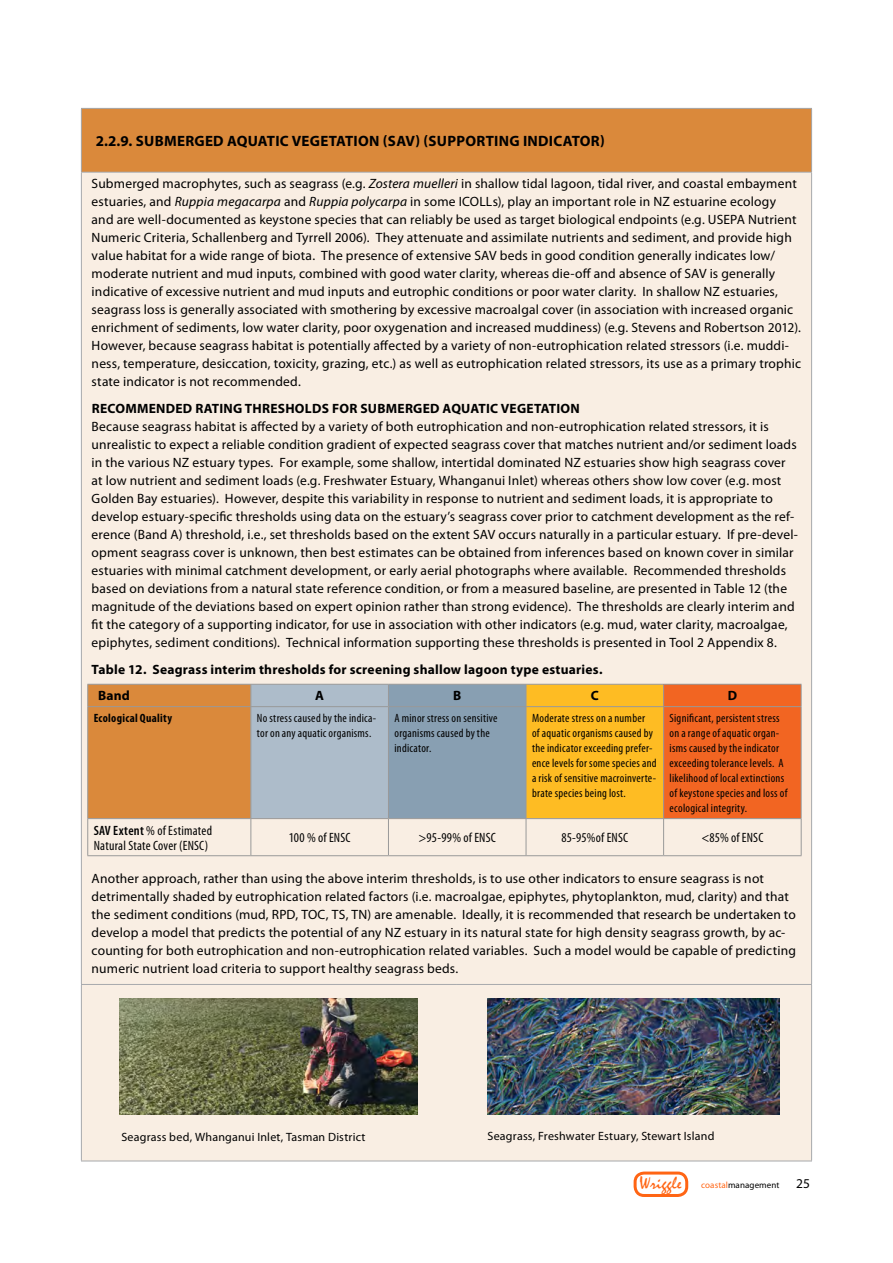
<style>
.page{position:relative;width:893px;height:1263px;background:#fff}
.page>*{position:absolute;margin:0;border:0;box-sizing:border-box;transform-origin:0 0}
.t1{font:700 15px "Myriad Pro";letter-spacing:.02em;color:#000}
.t2{font:13.5px/18px "Myriad Pro";letter-spacing:.015em;color:#000}
.t3{font:700 13.5px/26.8px "Myriad Pro";letter-spacing:.02em;color:#000}
.t4{font:condensed 13.5px/15px "Myriad Pro";letter-spacing:.015em;color:#000}
.t5{font:condensed 12px/15px "Myriad Pro";letter-spacing:.02em;color:#000}
.t6{font:12px "Myriad Pro";letter-spacing:.015em;color:#000}
.t7{font:700 condensed 12px "Myriad Pro";letter-spacing:.025em;color:#000}
.t8{font:9px "Myriad Pro";letter-spacing:.01em;color:#000}
.s1{font-style:italic}
.s2{font-weight:600}
.s3{font-family:"Mistral";font-size:18px;color:#ff6514}
.s4{color:#ff6514}
.s5{font-size:13.5px}
</style>
<div class="page">
<div style="left:634px;top:1171px;width:54px;height:26px;border:3px solid #ff6514;border-radius:9px"></div>
<div style="left:81px;top:108px;width:731px;height:64px;background:#da893b"></div>
<div style="left:82px;top:173px;width:729px;height:987px;background:#f9eee3"></div>
<hr style="left:81px;top:108px;width:375px;height:1px;background:#a7a9ac">
<hr style="left:81px;top:109px;width:1px;height:63px;background:#a7a9ac">
<hr style="left:456px;top:108px;width:356px;height:1px;background:#a7a9ac">
<hr style="left:811px;top:109px;width:1px;height:63px;background:#a7a9ac">
<hr style="left:81px;top:172px;width:375px;height:1px;background:#a7a9ac">
<hr style="left:81px;top:173px;width:1px;height:811px;background:#a7a9ac">
<hr style="left:456px;top:172px;width:356px;height:1px;background:#a7a9ac">
<hr style="left:811px;top:173px;width:1px;height:811px;background:#a7a9ac">
<hr style="left:81px;top:984px;width:375px;height:1px;background:#a7a9ac">
<hr style="left:81px;top:985px;width:1px;height:175px;background:#a7a9ac">
<hr style="left:456px;top:984px;width:356px;height:1px;background:#a7a9ac">
<hr style="left:811px;top:985px;width:1px;height:175px;background:#a7a9ac">
<hr style="left:81px;top:1160px;width:375px;height:1px;background:#a7a9ac">
<hr style="left:456px;top:1160px;width:356px;height:1px;background:#a7a9ac">
<svg style="left:87px;top:684px;width:715px;height:172px;background:#d5ab7f"></svg>
<hr style="left:87px;top:706px;width:164px;height:1px;background:#999">
<hr style="left:87px;top:707px;width:1px;height:111px;background:#999">
<hr style="left:251px;top:706px;width:137px;height:1px;background:#999">
<hr style="left:250px;top:707px;width:1px;height:111px;background:#999">
<hr style="left:388px;top:706px;width:138px;height:1px;background:#999">
<hr style="left:388px;top:707px;width:1px;height:111px;background:#999">
<hr style="left:526px;top:706px;width:138px;height:1px;background:#999">
<hr style="left:526px;top:707px;width:1px;height:111px;background:#999">
<hr style="left:664px;top:706px;width:137px;height:1px;background:#999">
<hr style="left:663px;top:707px;width:1px;height:111px;background:#999">
<hr style="left:801px;top:707px;width:1px;height:111px;background:#999">
<hr style="left:87px;top:818px;width:164px;height:1px;background:#999">
<hr style="left:87px;top:819px;width:1px;height:36px;background:#999">
<hr style="left:251px;top:818px;width:137px;height:1px;background:#999">
<hr style="left:250px;top:819px;width:1px;height:36px;background:#999">
<hr style="left:388px;top:818px;width:138px;height:1px;background:#999">
<hr style="left:388px;top:819px;width:1px;height:36px;background:#999">
<hr style="left:526px;top:818px;width:138px;height:1px;background:#999">
<hr style="left:526px;top:819px;width:1px;height:36px;background:#999">
<hr style="left:664px;top:818px;width:137px;height:1px;background:#999">
<hr style="left:663px;top:819px;width:1px;height:36px;background:#999">
<hr style="left:801px;top:819px;width:1px;height:36px;background:#999">
<hr style="left:87px;top:855px;width:164px;height:1px;background:#999">
<hr style="left:251px;top:855px;width:137px;height:1px;background:#999">
<hr style="left:388px;top:855px;width:138px;height:1px;background:#999">
<hr style="left:526px;top:855px;width:138px;height:1px;background:#999">
<hr style="left:664px;top:855px;width:137px;height:1px;background:#999">
<img style="left:120px;top:998px;width:297px;height:117px">
<img style="left:488px;top:998px;width:292px;height:117px">
<p class="t1" style="left:96px;top:131px;width:70px">2.2.9. SUBMER</p>
<p class="t1" style="left:194px;top:131px;width:67px">GED AQUATIC</p>
<p class="t1" style="left:292px;top:131px;width:38px">VEGETATION</p>
<p class="t1" style="left:383px;top:131px;width:75px">(SAV) (SUPPORTIN</p>
<p class="t1" style="left:509px;top:131px;width:29px">G INDICATOR</p>
<p class="t1" style="left:600px;top:131px;width:6px">)</p>
<p class="t2" style="left:92px;top:175px;width:711px">Submerged macrophytes, such as seagrass (e.g. <span class="s1">Zostera muelleri</span> in shallow tidal lagoon, tidal river, and coastal embayment estuaries, and <span class="s1">Ruppia megacarpa</span> and <span class="s1">Ruppia polycarpa</span> in some ICOLLs), play an important role in NZ estuarine ecology and are well-documented as keystone species that can reliably be used as target biological endpoints (e.g. USEPA Nutrient Numeric Criteria, Schallenberg and Tyrrell 2006). They attenuate and assimilate nutrients and sediment, and provide high value habitat for a wide range of biota. The presence of extensive SAV beds in good condition generally indicates low/ moderate nutrient and mud inputs, combined with good water clarity, whereas die-off and absence of SAV is generally indicative of excessive nutrient and mud inputs and eutrophic conditions or poor water clarity. In shallow NZ estuaries, seagrass loss is generally associated with smothering by excessive macroalgal cover (in association with increased organic enrichment of sediments, low water clarity, poor oxygenation and increased muddiness) (e.g. Stevens and Robertson 2012).<br>However, because seagrass habitat is potentially affected by a variety of non-eutrophication related stressors (i.e. muddi&shy;ness, temperature, desiccation, toxicity, grazing, etc.) as well as eutrophication related stressors, its use as a primary trophic state indicator is not recommended.</p>
<p class="t3" style="left:92px;top:395px;width:19px">RECOMMENDED</p>
<p class="t3" style="left:195px;top:395px;width:12px">RATIN</p>
<p class="t3" style="left:233px;top:395px;width:72px">G THRESHOLDS</p>
<p class="t3" style="left:332px;top:395px;width:10px">FOR</p>
<p class="t3" style="left:360px;top:395px;width:27px">SUBMER</p>
<p class="t3" style="left:413px;top:395px;width:61px">GED AQUATIC</p>
<p class="t3" style="left:501px;top:395px;width:35px">VEGETATION</p>
<p class="t2" style="left:92px;top:417px;width:708px">Because seagrass habitat is affected by a variety of both eutrophication and non-eutrophication related stressors, it is unrealistic to expect a reliable condition gradient of expected seagrass cover that matches nutrient and/or sediment loads in the various NZ estuary types. For example, some shallow, intertidal dominated NZ estuaries show high seagrass cover at low nutrient and sediment loads (e.g. Freshwater Estuary, Whanganui Inlet) whereas others show low cover (e.g. most Golden Bay estuaries). However, despite this variability in response to nutrient and sediment loads, it is appropriate to develop estuary-specific thresholds using data on the estuary’s seagrass cover prior to catchment development as the ref&shy;erence (Band A) threshold, i.e., set thresholds based on the extent SAV occurs naturally in a particular estuary. If pre-devel&shy;opment seagrass cover is unknown, then best estimates can be obtained from inferences based on known cover in similar estuaries with minimal catchment development, or early aerial photographs where available. Recommended thresholds based on deviations from a natural state reference condition, or from a measured baseline, are presented in Table 12 (the magnitude of the deviations based on expert opinion rather than strong evidence). The thresholds are clearly interim and fit the category of a supporting indicator, for use in association with other indicators (e.g. mud, water clarity, macroalgae, epiphytes, sediment conditions). Technical information supporting these thresholds is presented in Tool 2 Appendix 8.</p>
<p class="t3" style="left:98px;top:655px;width:506px;text-indent:-6px">TABLE 12. SEAGRASS INTERIM THRESHOLDS FOR SCREENING SHALLOW LAGOON TYPE ESTUARIES.<br>BAND</p>
<p class="t3" style="left:315px;top:682px;width:10px">A</p>
<p class="t3" style="left:453px;top:682px;width:10px">B</p>
<p class="t3" style="left:591px;top:682px;width:10px">C</p>
<p class="t3" style="left:728px;top:682px;width:11px">D</p>
<p class="t7" style="left:94px;top:710px;width:80px">Ecological Quality</p>
<p class="t5" style="left:257px;top:710px;width:121px">No stress caused by the indica&shy;tor on any aquatic organisms.</p>
<p class="t5" style="left:394px;top:710px;width:105px">A minor stress on sensitive organisms caused by the indicator.</p>
<p class="t5" style="left:532px;top:710px;width:126px">Moderate stress on a number<br>of aquatic organisms caused by the indicator exceeding prefer&shy;ence levels for some species and a risk of sensitive macroinverte&shy;brate species being lost.</p>
<p class="t5" style="left:670px;top:710px;width:119px">Significant, persistent stress on a range of aquatic organ&shy;isms caused by the indicator exceeding tolerance levels. A likelihood of local extinctions of keystone species and loss of ecological integrity.</p>
<p class="t4" style="left:94px;top:823px;width:120px"><span class="s2">SAV Extent</span> % of Estimated<br>Natural State Cover (ENSC)</p>
<p class="t4" style="left:289px;top:830px;width:63px">100 % of ENSC</p>
<p class="t4" style="left:419px;top:830px;width:79px">&gt;95-99% of ENSC</p>
<p class="t4" style="left:561px;top:830px;width:68px">85-95%of ENSC</p>
<p class="t4" style="left:701px;top:830px;width:64px">&lt;85% of ENSC</p>
<p class="t2" style="left:92px;top:869px;width:706px">Another approach, rather than using the above interim thresholds, is to use other indicators to ensure seagrass is not detrimentally shaded by eutrophication related factors (i.e. macroalgae, epiphytes, phytoplankton, mud, clarity) and that the sediment conditions (mud, RPD, TOC, TS, TN) are amenable. Ideally, it is recommended that research be undertaken to develop a model that predicts the potential of any NZ estuary in its natural state for high density seagrass growth, by ac&shy;counting for both eutrophication and non-eutrophication related variables. Such a model would be capable of predicting numeric nutrient load criteria to support healthy seagrass beds.</p>
<p class="t6" style="left:121px;top:1129px;width:246px">Seagrass bed, Whanganui Inlet, Tasman District</p>
<p class="t6" style="left:488px;top:1128px;width:228px">Seagrass, Freshwater Estuary, Stewart Island</p>
<p class="t8" style="left:640px;top:1179px;width:172px"><span class="s3">Wriggle</span> <span class="s4">coastal</span>management <span class="s5">25</span></p>
</div>
